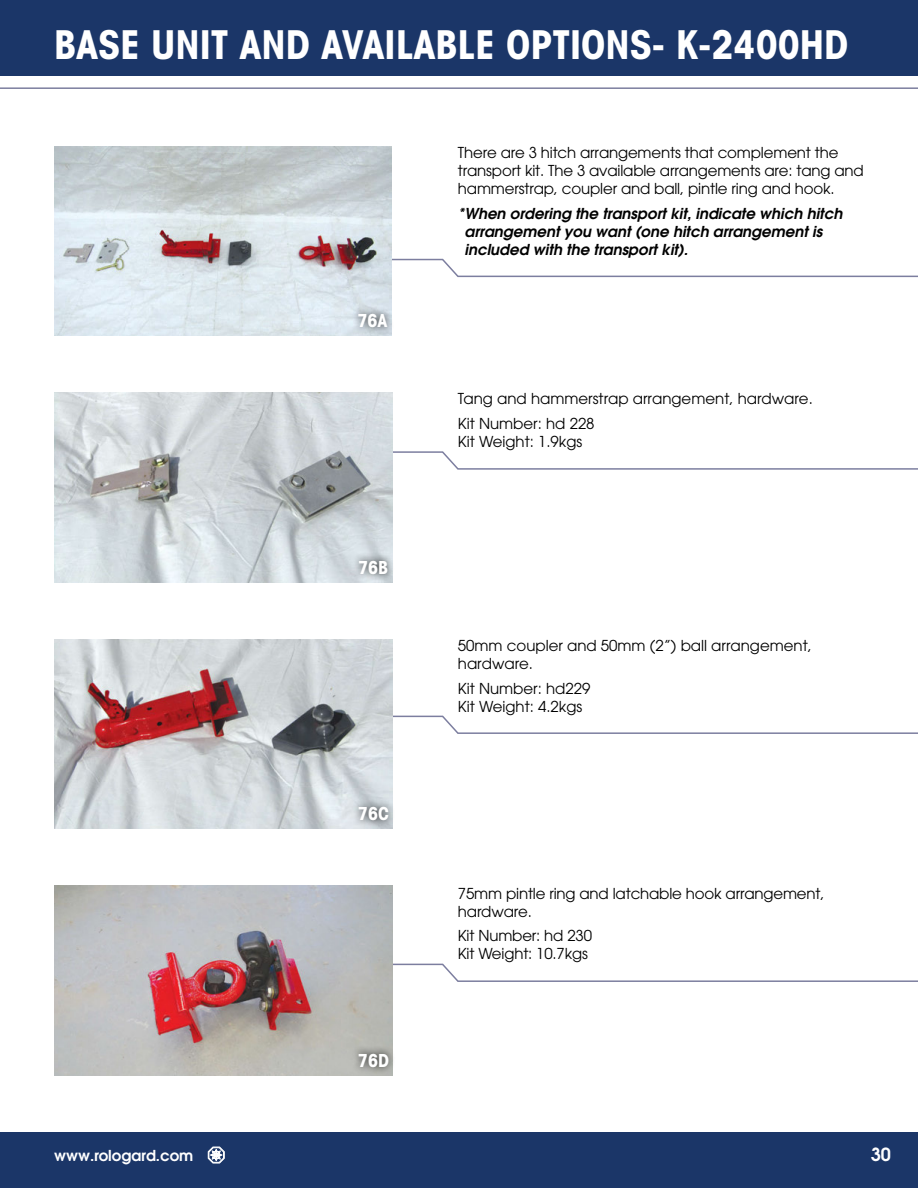
<style>
.page{position:relative;width:918px;height:1188px;background:#fff}
.page>*{position:absolute;margin:0;border:0;box-sizing:border-box;transform-origin:0 0}
.t1{font:700 condensed 39.75px "Avant Garde";color:#fff}
.t2{font:700 condensed 18px "Avant Garde";color:#fff}
.t3{font:600 18px "Avant Garde";color:#fff}
.t4{font:15px/18px "Avant Garde";letter-spacing:-.01em;color:#000}
.t5{font:italic 600 15px/18px "Avant Garde";color:#000}
.t6{font:600 15px "Avant Garde";color:#fff}
</style>
<div class="page">
<div style="left:0;top:1132px;width:918px;height:56px;background:#1b3668"></div>
<svg style="left:208px;top:1147px;width:17px;height:16px"></svg>
<div style="left:0;top:0;width:918px;height:76px;background:#1b3668"></div>
<hr style="left:0;top:87px;width:918px;height:2px;background:#7c7e9f">
<svg style="left:392px;top:258px;width:526px;height:20px"></svg>
<img style="left:54px;top:146px;width:338px;height:190px">
<svg style="left:392px;top:451px;width:526px;height:19px"></svg>
<img style="left:54px;top:393px;width:338px;height:189px">
<svg style="left:393px;top:715px;width:525px;height:19px"></svg>
<img style="left:54px;top:639px;width:339px;height:190px">
<svg style="left:393px;top:963px;width:525px;height:19px"></svg>
<img style="left:54px;top:886px;width:339px;height:189px">
<div style="left:351px;top:306px;width:44px;height:30px;background:#000;opacity:.75"></div>
<div style="left:352px;top:552px;width:43px;height:30px;background:#000;opacity:.75"></div>
<div style="left:351px;top:799px;width:45px;height:29px;background:#000;opacity:.75"></div>
<div style="left:351px;top:1046px;width:45px;height:29px;background:#000;opacity:.75"></div>
<h1 class="t1" style="left:54px;top:19px;width:796px">BASE UNIT AND AVAILABLE OPTIONS- K-2400HD</h1>
<p class="t2" style="left:357px;top:309px;width:32px">76A</p>
<p class="t2" style="left:358px;top:556px;width:32px">76B</p>
<p class="t2" style="left:358px;top:802px;width:33px">76C</p>
<p class="t2" style="left:358px;top:1049px;width:33px">76D</p>
<p class="t4" style="left:458px;top:143px;width:407px">There are 3 hitch arrangements that complement the transport kit. The 3 available arrangements are: tang and hammerstrap, coupler and ball, pintle ring and hook.</p>
<p class="t5" style="left:465px;top:204px;width:379px;text-indent:-7px">*When ordering the transport kit, indicate which hitch arrangement you want (one hitch arrangement is included with the transport kit).</p>
<p class="t4" style="left:458px;top:387px;width:356px;line-height:24.8px">Tang and hammerstrap arrangement, hardware.<br>Kit Number: hd 228</p>
<p class="t4" style="left:458px;top:433px;width:126px">Kit Weight: 1.9kgs</p>
<p class="t4" style="left:458px;top:636px;width:356px">50mm coupler and 50mm (2”) ball arrangement, hardware.</p>
<p class="t4" style="left:458px;top:679px;width:134px">Kit Number: hd229<br>Kit Weight: 4.2kgs</p>
<p class="t4" style="left:458px;top:884px;width:368px">75mm pintle ring and latchable hook arrangement, hardware.</p>
<p class="t4" style="left:458px;top:927px;width:136px">Kit Number: hd 230<br>Kit Weight: 10.7kgs</p>
<p class="t6" style="left:54px;top:1146px;width:141px">www.rologard.com</p>
<p class="t3" style="left:871px;top:1143px;width:22px">30</p>
</div>
